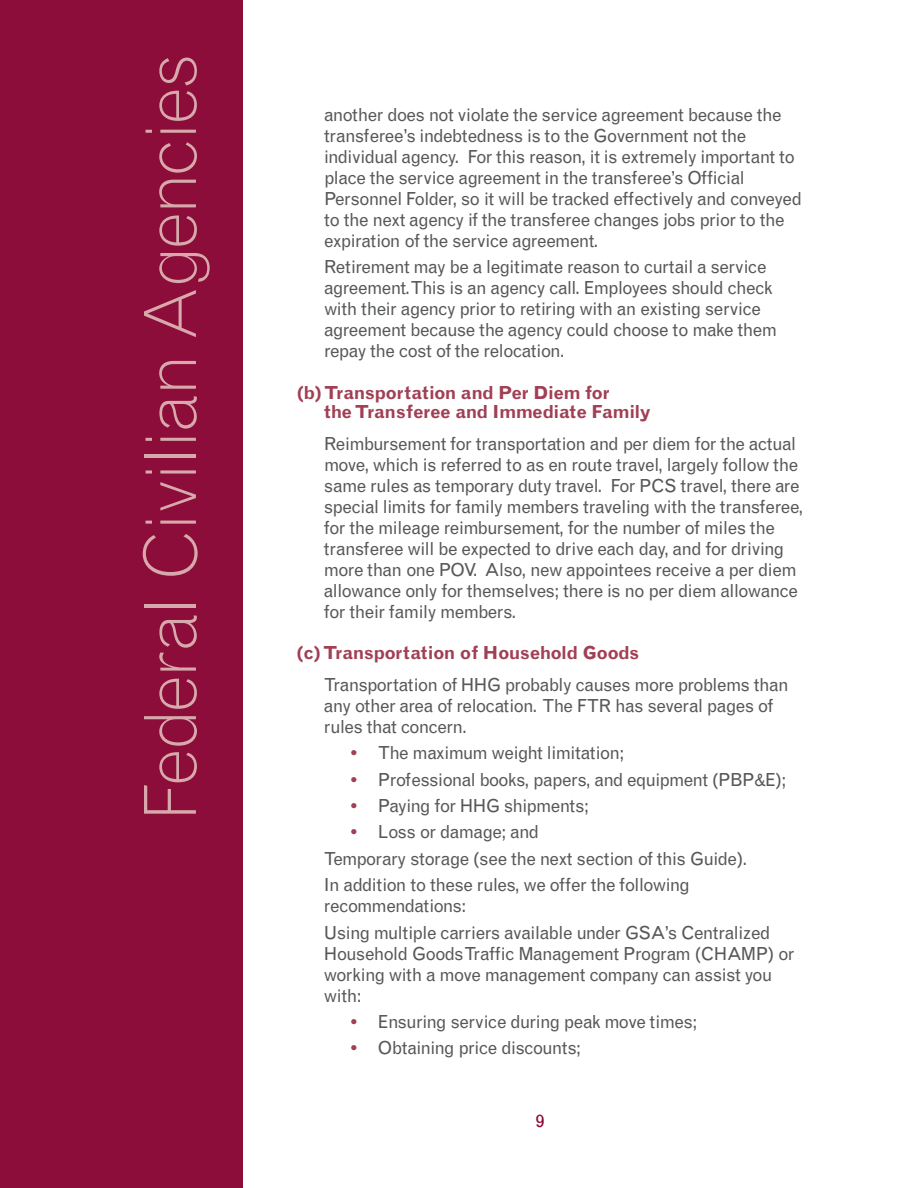
<style>
.page{position:relative;width:918px;height:1188px;background:#fff}
.page>*{position:absolute;margin:0;border:0;box-sizing:border-box;transform-origin:0 0}
.t1{font:300 72px "Grotesque MT Std";letter-spacing:-.04em;color:#d7a9ac}
.t2{font:18px/21px "Grotesque MT Std";letter-spacing:-.035em;color:#57585a}
.t3{font:700 18px/19.5px "Grotesque MT Std";letter-spacing:-.015em;color:#a13f54}
.t4{font:18px "Grotesque MT Std";color:#8d0d3a}
.s1{font-family:"Grotesque";font-weight:700;color:#a13f54}
</style>
<div class="page">
<div style="left:0;top:0;width:243px;height:1188px;background:#8d0d3a"></div>
<h1 class="t1" style="left:144px;top:820px;width:767px;rotate:-90deg">Federal Civilian Agencies</h1>
<p class="t2" style="left:324px;top:106px;width:480px">another does not violate the service agreement because the transferee’s indebtedness is to the Government not the individual agency. For this reason, it is extremely important to place the service agreement in the transferee’s Official Personnel Folder, so it will be tracked effectively and conveyed to the next agency if the transferee changes jobs prior to the expiration of the service agreement.</p>
<p class="t2" style="left:324px;top:258px;width:455px">Retirement may be a legitimate reason to curtail a service agreement. This is an agency call. Employees should check with their agency prior to retiring with an existing service agreement because the agency could choose to make them repay the cost of the relocation.</p>
<p class="t3" style="left:324px;top:384px;width:329px;text-indent:-27px">(b) Transportation and Per Diem for<br>the Transferee and Immediate Family</p>
<p class="t2" style="left:324px;top:435px;width:481px">Reimbursement for transportation and per diem for the actual move, which is referred to as en route travel, largely follow the same rules as temporary duty travel. For PCS travel, there are special limits for family members traveling with the transferee, for the mileage reimbursement, for the number of miles the transferee will be expected to drive each day, and for driving more than one POV. Also, new appointees receive a per diem allowance only for themselves; there is no per diem allowance for their family members.</p>
<p class="t3" style="left:297px;top:644px;width:344px">(c) Transportation of Household Goods</p>
<p class="t2" style="left:324px;top:676px;width:466px">Transportation of HHG probably causes more problems than any other area of relocation. The FTR has several pages of rules that concern.</p>
<p class="t2" style="left:351px;top:744px;width:275px"><span class="s1">•</span> The maximum weight limitation;</p>
<p class="t2" style="left:351px;top:770px;width:437px"><span class="s1">•</span> Professional books, papers, and equipment (PBP&amp;E);</p>
<p class="t2" style="left:351px;top:797px;width:240px"><span class="s1">•</span> Paying for HHG shipments;</p>
<p class="t2" style="left:324px;top:820px;width:425px;line-height:26.4px;text-indent:27px"><span class="s1">•</span> Loss or damage; and<br>Temporary storage (see the next section of this Guide).<br>In addition to these rules, we offer the following</p>
<p class="t2" style="left:324px;top:894px;width:448px;line-height:26.4px">recommendations:<br>Using multiple carriers available under GSA’s Centralized</p>
<p class="t2" style="left:324px;top:944px;width:472px">Household Goods Traffic Management Program (CHAMP) or working with a move management company can assist you with:</p>
<p class="t2" style="left:351px;top:1013px;width:348px"><span class="s1">•</span> Ensuring service during peak move times;</p>
<p class="t2" style="left:351px;top:1039px;width:232px"><span class="s1">•</span> Obtaining price discounts;</p>
<p class="t4" style="left:536px;top:1115px;width:10px">9</p>
</div>
